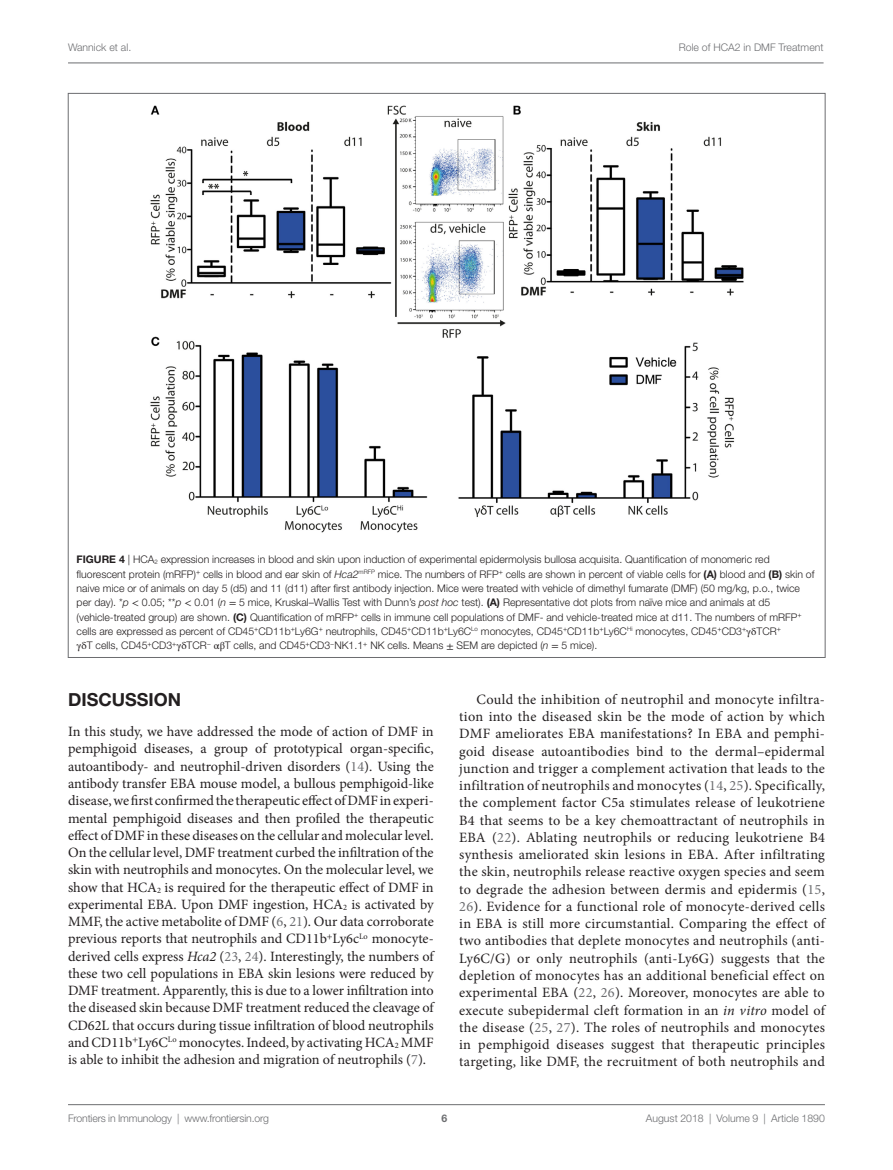
<style>
.page{position:relative;width:893px;height:1170px;background:#fff}
.page>*{position:absolute;margin:0;border:0;box-sizing:border-box;transform-origin:0 0}
.t1{font:700 18px "Helvetica Neue LT Std";color:#231f20}
.t2{font:14.25px/17.2px "Minion Pro";letter-spacing:.005em;color:#231f20;text-align:justify}
.t3{font:300 10.5px/14.2px "Helvetica Neue LT Std";color:#231f20}
.t4{font:300 10.5px "Helvetica Neue LT Std";color:#6c6d70}
.t5{font:700 10.5px "Helvetica Neue LT Std";color:#6c6d70}
.s1{font-weight:700}
.s2{font-style:italic}
.s3{font-family:"STIX General";font-weight:400}
.s4{color:#6c6d70}
</style>
<div class="page">
<img style="left:150px;top:105px;width:594px;height:428px">
<hr style="left:68px;top:63px;width:756px;height:1px;background:#6c6d70">
<hr style="left:68px;top:1104px;width:757px;height:1px;background:#6c6d70">
<p class="t4" style="left:68px;top:41px;width:65px">Wannick et al.</p>
<p class="t4" style="left:679px;top:41px;width:146px">Role of HCA2 in DMF Treatment</p>
<p class="t3" style="left:77px;top:552px;width:739px"><span class="s1">FIGURE 4</span> | HCA<sub>2</sub> expression increases in blood and skin upon induction of experimental epidermolysis bullosa acquisita. Quantification of monomeric red fluorescent protein (mRFP)<sup>+</sup> cells in blood and ear skin of <span class="s2">Hca2</span><sup>mRFP</sup> mice. The numbers of RFP<sup>+</sup> cells are shown in percent of viable cells for <span class="s1">(A)</span> blood and <span class="s1">(B)</span> skin of naive mice or of animals on day 5 (d5) and 11 (d11) after first antibody injection. Mice were treated with vehicle of dimethyl fumarate (DMF) (50 mg/kg, p.o., twice per day). *<span class="s2">p</span> <span class="s3">&lt;</span> 0.05; **<span class="s2">p</span> <span class="s3">&lt;</span> 0.01 (<span class="s2">n</span> <span class="s3">=</span> 5 mice, Kruskal–Wallis Test with Dunn’s <span class="s2">post hoc</span> test). <span class="s1">(A)</span> Representative dot plots from naïve mice and animals at d5 (vehicle-treated group) are shown. <span class="s1">(C)</span> Quantification of mRFP<sup>+</sup> cells in immune cell populations of DMF- and vehicle-treated mice at d11. The numbers of mRFP<sup>+ </sup>cells are expressed as percent of CD45<sup>+</sup>CD11b<sup>+</sup>Ly6G<sup>+</sup> neutrophils, CD45<sup>+</sup>CD11b<sup>+</sup>Ly6C<sup>Lo</sup> monocytes, CD45<sup>+</sup>CD11b<sup>+</sup>Ly6C<sup>Hi</sup> monocytes, CD45<sup>+</sup>CD3<sup>+</sup><span class="s3">γδ</span>TCR<sup>+<br></sup><span class="s3">γδ</span>T cells, CD45<sup>+</sup>CD3<sup>+</sup><span class="s3">γδ</span>TCR<sup>−</sup> <span class="s3">αβ</span>T cells, and CD45<sup>+</sup>CD3<sup>−</sup>NK1.1<sup>+</sup> NK cells. Means <span class="s3">±</span> SEM are depicted (<span class="s2">n</span> <span class="s3">=</span> 5 mice).</p>
<p class="t1" style="left:68px;top:688px;width:112px">DISCUSSION</p>
<p class="t2" style="left:68px;top:723px;width:367px">In this study, we have addressed the mode of action of DMF in pemphigoid diseases, a group of prototypical organ-specific, autoantibody- and neutrophil-driven disorders (<span class="s4">14</span>). Using the antibody transfer EBA mouse model, a bullous pemphigoid-like disease, we first confirmed the therapeutic effect of DMF in experi&shy;mental pemphigoid diseases and then profiled the therapeutic effect of DMF in these diseases on the cellular and molecular level.<br>On the cellular level, DMF treatment curbed the infiltration of the skin with neutrophils and monocytes. On the molecular level, we show that HCA<sub>2</sub> is required for the therapeutic effect of DMF in experimental EBA. Upon DMF ingestion, HCA<sub>2</sub> is activated by MMF, the active metabolite of DMF (<span class="s4">6</span>, <span class="s4">21</span>). Our data corroborate previous reports that neutrophils and CD11b<sup>+</sup>Ly6c<sup>Lo</sup> monocyte&shy;derived cells express <span class="s2">Hca2</span> (<span class="s4">23</span>, <span class="s4">24</span>). Interestingly, the numbers of these two cell populations in EBA skin lesions were reduced by DMF treatment. Apparently, this is due to a lower infiltration into the diseased skin because DMF treatment reduced the cleavage of CD62L that occurs during tissue infiltration of blood neutrophils and CD11b<sup>+</sup>Ly6C<sup>Lo</sup> monocytes. Indeed, by activating HCA<sub>2</sub> MMF is able to inhibit the adhesion and migration of neutrophils (<span class="s4">7</span>).</p>
<p class="t2" style="left:459px;top:690px;width:367px;text-indent:17px">Could the inhibition of neutrophil and monocyte infiltra&shy;tion into the diseased skin be the mode of action by which DMF ameliorates EBA manifestations? In EBA and pemphi&shy;goid disease autoantibodies bind to the dermal–epidermal junction and trigger a complement activation that leads to the infiltration of neutrophils and monocytes (<span class="s4">14</span>, <span class="s4">25</span>). Specifically, the complement factor C5a stimulates release of leukotriene B4 that seems to be a key chemoattractant of neutrophils in EBA (<span class="s4">22</span>). Ablating neutrophils or reducing leukotriene B4 synthesis ameliorated skin lesions in EBA. After infiltrating the skin, neutrophils release reactive oxygen species and seem to degrade the adhesion between dermis and epidermis (<span class="s4">15</span>, <span class="s4">26</span>). Evidence for a functional role of monocyte-derived cells in EBA is still more circumstantial. Comparing the effect of two antibodies that deplete monocytes and neutrophils (anti-Ly6C/G) or only neutrophils (anti-Ly6G) suggests that the depletion of monocytes has an additional beneficial effect on experimental EBA (<span class="s4">22</span>, <span class="s4">26</span>). Moreover, monocytes are able to execute subepidermal cleft formation in an <span class="s2">in vitro</span> model of the disease (<span class="s4">25</span>, <span class="s4">27</span>). The roles of neutrophils and monocytes in pemphigoid diseases suggest that therapeutic principles targeting, like DMF, the recruitment of both neutrophils and</p>
<p class="t4" style="left:68px;top:1111px;width:203px">Frontiers in Immunology | www.frontiersin.org</p>
<p class="t4" style="left:646px;top:1111px;width:181px">August 2018 | Volume 9 | Article 1890</p>
<p class="t5" style="left:441px;top:1111px;width:7px">6</p>
</div>
